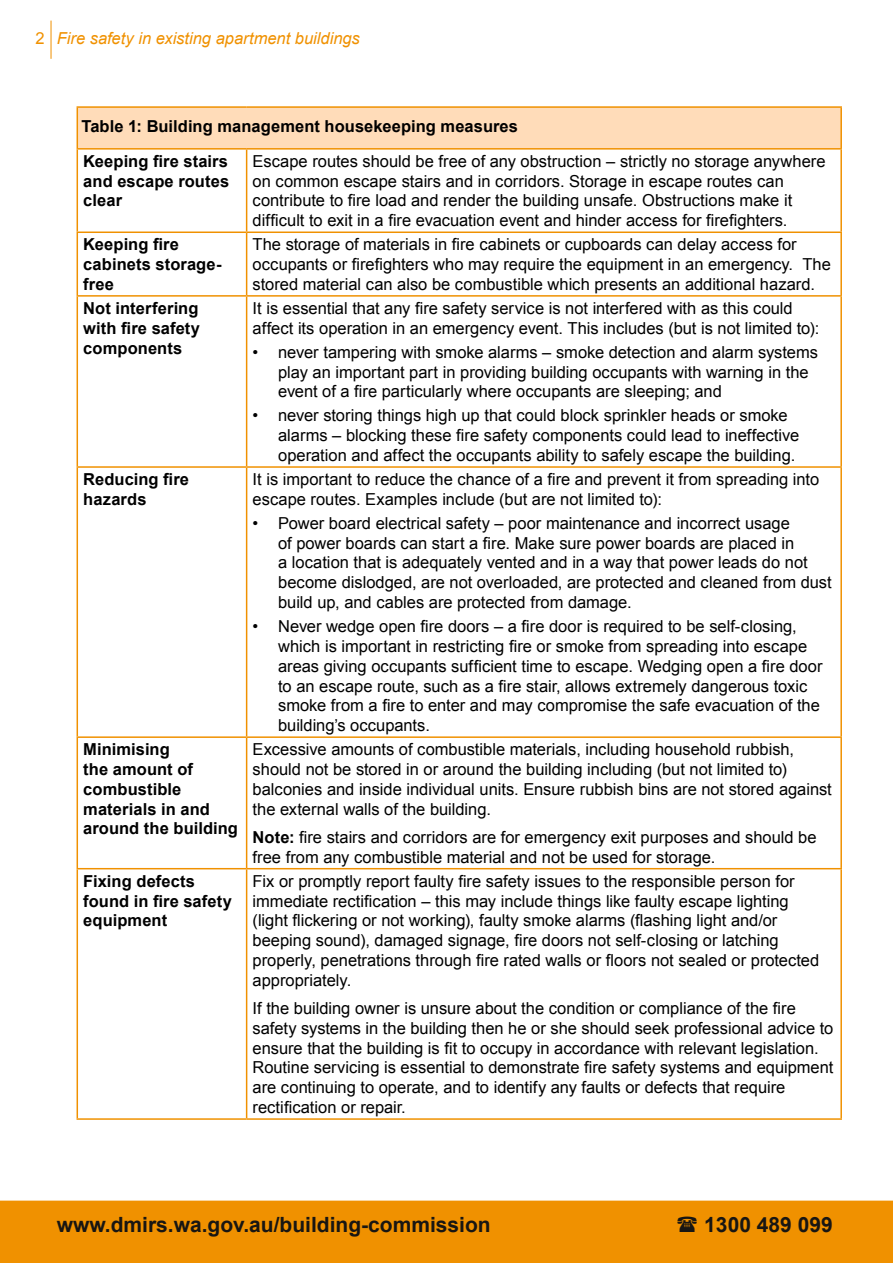
<style>
.page{position:relative;width:893px;height:1263px;background:#fff}
.page>*{position:absolute;margin:0;border:0;box-sizing:border-box;transform-origin:0 0}
.t1{font:700 21px "Arial";color:#181613}
.BC_text{font:16.5px/19.8px "Arial";color:#000}
.BC_text-2{font:700 16.5px/19.8px "Arial";letter-spacing:.005em;color:#000}
.BC_text-3{font:italic 16.5px "Arial";letter-spacing:-.005em;color:#f09100}
.BC_text-4{font:16.5px "Arial";color:#f09100}
.s1{font-weight:700}
</style>
<div class="page">
<hr style="left:51px;top:21px;width:1px;height:38px;background:#f09100">
<div style="left:1px;top:1201px;width:891px;height:61px;background:#f09100"></div>
<div style="left:0;top:1200px;width:893px;height:63px;border:2px solid #f09100"></div>
<div style="left:77px;top:107px;width:764px;height:42px;background:#ffdcb9"></div>
<hr style="left:77px;top:106px;width:170px;height:2px;background:#f09100">
<hr style="left:77px;top:108px;width:1px;height:40px;background:#f09100">
<hr style="left:247px;top:106px;width:595px;height:2px;background:#f09100">
<hr style="left:840px;top:108px;width:2px;height:40px;background:#f09100">
<hr style="left:77px;top:148px;width:170px;height:2px;background:#f09100">
<hr style="left:247px;top:148px;width:595px;height:2px;background:#f09100">
<hr style="left:77px;top:150px;width:1px;height:81px;background:#f09100">
<hr style="left:246px;top:150px;width:1px;height:81px;background:#f09100">
<hr style="left:840px;top:150px;width:2px;height:81px;background:#f09100">
<hr style="left:77px;top:231px;width:170px;height:2px;background:#f09100">
<hr style="left:77px;top:233px;width:1px;height:62px;background:#f09100">
<hr style="left:247px;top:231px;width:595px;height:2px;background:#f09100">
<hr style="left:246px;top:233px;width:1px;height:62px;background:#f09100">
<hr style="left:840px;top:233px;width:2px;height:62px;background:#f09100">
<hr style="left:77px;top:295px;width:170px;height:2px;background:#f09100">
<hr style="left:77px;top:297px;width:1px;height:169px;background:#f09100">
<hr style="left:247px;top:295px;width:595px;height:2px;background:#f09100">
<hr style="left:246px;top:297px;width:1px;height:169px;background:#f09100">
<hr style="left:840px;top:297px;width:2px;height:169px;background:#f09100">
<hr style="left:77px;top:466px;width:170px;height:2px;background:#f09100">
<hr style="left:77px;top:468px;width:1px;height:268px;background:#f09100">
<hr style="left:247px;top:466px;width:595px;height:2px;background:#f09100">
<hr style="left:246px;top:468px;width:1px;height:268px;background:#f09100">
<hr style="left:840px;top:468px;width:2px;height:268px;background:#f09100">
<hr style="left:77px;top:736px;width:170px;height:2px;background:#f09100">
<hr style="left:77px;top:738px;width:1px;height:130px;background:#f09100">
<hr style="left:247px;top:736px;width:595px;height:2px;background:#f09100">
<hr style="left:246px;top:738px;width:1px;height:130px;background:#f09100">
<hr style="left:840px;top:738px;width:2px;height:130px;background:#f09100">
<hr style="left:77px;top:868px;width:170px;height:1px;background:#f09100">
<hr style="left:77px;top:869px;width:1px;height:249px;background:#f09100">
<hr style="left:247px;top:868px;width:595px;height:1px;background:#f09100">
<hr style="left:246px;top:869px;width:1px;height:249px;background:#f09100">
<hr style="left:840px;top:869px;width:2px;height:249px;background:#f09100">
<hr style="left:77px;top:1118px;width:170px;height:2px;background:#f09100">
<hr style="left:247px;top:1118px;width:595px;height:2px;background:#f09100">
<p class="BC_text-4" style="left:36px;top:27px;width:11px">2</p>
<p class="BC_text-3" style="left:57px;top:28px;width:305px">Fire safety in existing apartment buildings</p>
<p class="BC_text-2" style="left:82px;top:117px;width:438px">Table 1: Building management housekeeping measures</p>
<p class="BC_text-2" style="left:83px;top:152px;width:147px;text-align:justify">Keeping fire stairs and escape routes clear</p>
<p class="BC_text" style="left:253px;top:151px;width:574px">Escape routes should be free of any obstruction – strictly no storage anywhere on common escape stairs and in corridors. Storage in escape routes can contribute to fire load and render the building unsafe. Obstructions make it difficult to exit in a fire evacuation event and hinder access for firefighters.</p>
<p class="BC_text-2" style="left:83px;top:235px;width:140px">Keeping fire cabinets storage&shy;free</p>
<p class="BC_text" style="left:253px;top:235px;width:580px">The storage of materials in fire cabinets or cupboards can delay access for occupants or firefighters who may require the equipment in an emergency. The stored material can also be combustible which presents an additional hazard.</p>
<p class="BC_text-2" style="left:83px;top:299px;width:118px;text-align:justify">Not interfering with fire safety components</p>
<p class="BC_text" style="left:253px;top:298px;width:568px">It is essential that any fire safety service is not interfered with as this could affect its operation in an emergency event. This includes (but is not limited to):</p>
<p class="BC_text" style="left:278px;top:342px;width:541px;text-indent:-26px">• never tampering with smoke alarms – smoke detection and alarm systems play an important part in providing building occupants with warning in the event of a fire particularly where occupants are sleeping; and</p>
<p class="BC_text" style="left:278px;top:406px;width:523px;text-indent:-26px">• never storing things high up that could block sprinkler heads or smoke alarms – blocking these fire safety components could lead to ineffective operation and affect the occupants ability to safely escape the building.</p>
<p class="BC_text-2" style="left:83px;top:470px;width:107px">Reducing fire hazards</p>
<p class="BC_text" style="left:253px;top:469px;width:568px">It is important to reduce the chance of a fire and prevent it from spreading into escape routes. Examples include (but are not limited to):</p>
<p class="BC_text" style="left:278px;top:513px;width:555px;text-indent:-26px">• Power board electrical safety – poor maintenance and incorrect usage<br>of power boards can start a fire. Make sure power boards are placed in<br>a location that is adequately vented and in a way that power leads do not become dislodged, are not overloaded, are protected and cleaned from dust build up, and cables are protected from damage.</p>
<p class="BC_text" style="left:278px;top:617px;width:546px;text-indent:-26px">• Never wedge open fire doors – a fire door is required to be self-closing, which is important in restricting fire or smoke from spreading into escape areas giving occupants sufficient time to escape. Wedging open a fire door to an escape route, such as a fire stair, allows extremely dangerous toxic smoke from a fire to enter and may compromise the safe evacuation of the building’s occupants.</p>
<p class="BC_text-2" style="left:83px;top:740px;width:156px">Minimising<br>the amount of combustible materials in and around the building</p>
<p class="BC_text" style="left:253px;top:740px;width:581px">Excessive amounts of combustible materials, including household rubbish, should not be stored in or around the building including (but not limited to) balconies and inside individual units. Ensure rubbish bins are not stored against the external walls of the building.</p>
<p class="BC_text" style="left:253px;top:827px;width:565px"><span class="s1">Note:</span> fire stairs and corridors are for emergency exit purposes and should be free from any combustible material and not be used for storage.</p>
<p class="BC_text-2" style="left:83px;top:871px;width:150px">Fixing defects found in fire safety equipment</p>
<p class="BC_text" style="left:253px;top:871px;width:568px">Fix or promptly report faulty fire safety issues to the responsible person for immediate rectification – this may include things like faulty escape lighting (light flickering or not working), faulty smoke alarms (flashing light and/or beeping sound), damaged signage, fire doors not self-closing or latching properly, penetrations through fire rated walls or floors not sealed or protected appropriately.</p>
<p class="BC_text" style="left:253px;top:998px;width:582px">If the building owner is unsure about the condition or compliance of the fire safety systems in the building then he or she should seek professional advice to ensure that the building is fit to occupy in accordance with relevant legislation.<br>Routine servicing is essential to demonstrate fire safety systems and equipment are continuing to operate, and to identify any faults or defects that require rectification or repair.</p>
<p class="t1" style="left:57px;top:1210px;width:436px">www.dmirs.wa.gov.au/building-commission</p>
<p class="t1" style="left:704px;top:1210px;width:130px">1300 489 099</p>
</div>
